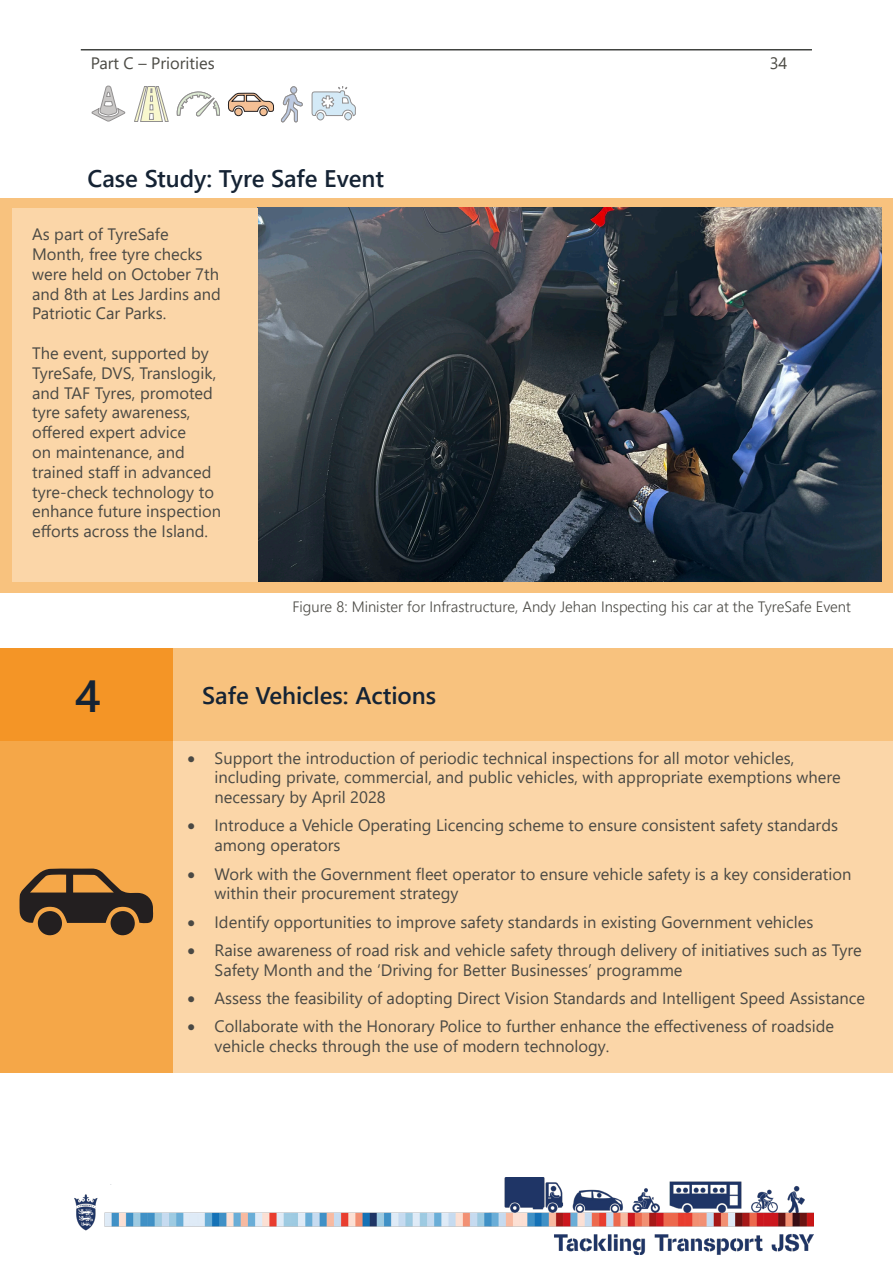
<style>
.page{position:relative;width:893px;height:1263px;background:#fff}
.page>*{position:absolute;margin:0;border:0;box-sizing:border-box;transform-origin:0 0}
.Heading_2{font:600 45px "Segoe UI";color:#152334}
.Heading_2-2{font:600 24px "Segoe UI";color:#152334}
.t1{font:16.5px/19.8px "Segoe UI";color:#4a4944}
.Footnote_text{font:16.5px "Segoe UI";color:#4b4a44}
.t2{font:300 15px "Segoe UI";color:#4a4944}
</style>
<div class="page">
<hr style="left:81px;top:49px;width:731px;height:1px;background:#414340">
<img style="left:74px;top:1177px;width:740px;height:77px">
<div style="left:0;top:198px;width:893px;height:395px;background:#f8c27e"></div>
<svg style="left:91px;top:86px;width:35px;height:36px"></svg>
<svg style="left:134px;top:86px;width:35px;height:36px"></svg>
<svg style="left:228px;top:92px;width:46px;height:25px"></svg>
<div style="left:235px;top:108px;width:7px;height:8px;background:#f4c095;border-radius:50%"></div>
<div style="left:234px;top:108px;width:9px;height:8px;border:1px solid #231f20;border-radius:50%"></div>
<div style="left:260px;top:108px;width:7px;height:8px;background:#f4c095;border-radius:50%"></div>
<div style="left:259px;top:108px;width:9px;height:8px;border:1px solid #231f20;border-radius:50%"></div>
<svg style="left:281px;top:86px;width:22px;height:37px"></svg>
<svg style="left:176px;top:91px;width:44px;height:26px"></svg>
<div style="left:317px;top:112px;width:7px;height:8px;background:#d4eaf7;border-radius:50%"></div>
<div style="left:317px;top:112px;width:7px;height:8px;border:1px solid #231f20;border-radius:50%"></div>
<div style="left:345px;top:112px;width:7px;height:8px;background:#d4eaf7;border-radius:50%"></div>
<div style="left:344px;top:112px;width:8px;height:8px;border:1px solid #231f20;border-radius:50%"></div>
<svg style="left:312px;top:86px;width:44px;height:30px"></svg>
<div style="left:0;top:647px;width:893px;height:426px;background:#fbd6a8"></div>
<div style="left:173px;top:647px;width:720px;height:93px;background:#f8c27e"></div>
<div style="left:0;top:724px;width:173px;height:349px;background:#f5a748"></div>
<div style="left:0;top:647px;width:173px;height:93px;background:#f49526"></div>
<svg style="left:19px;top:868px;width:135px;height:56px"></svg>
<div style="left:38px;top:911px;width:24px;height:24px;background:#231f20;border-radius:50%"></div>
<div style="left:110px;top:911px;width:25px;height:24px;background:#231f20;border-radius:50%"></div>
<img style="left:258px;top:208px;width:623px;height:374px">
<div style="left:12px;top:208px;width:246px;height:374px;background:#fbd6a8"></div>
<p class="Footnote_text" style="left:91px;top:48px;width:126px">Part C – Priorities</p>
<p class="Footnote_text" style="left:770px;top:48px;width:19px">34</p>
<p class="Heading_2-2" style="left:88px;top:155px;width:298px">Case Study: Tyre Safe Event</p>
<p class="t1" style="left:32px;top:223px;width:190px">As part of TyreSafe<br>Month, free tyre checks were held on October 7th and 8th at Les Jardins and<br>Patriotic Car Parks.</p>
<p class="t1" style="left:32px;top:342px;width:191px">The event, supported by<br>TyreSafe, DVS, Translogik, and TAF Tyres, promoted tyre safety awareness, offered expert advice<br>on maintenance, and trained staff in advanced tyre-check technology to enhance future inspection efforts across the Island.</p>
<p class="Heading_2" style="left:75px;top:653px;width:27px">4</p>
<p class="t2" style="left:292px;top:592px;width:560px">Figure 8: Minister for Infrastructure, Andy Jehan Inspecting his car at the TyreSafe Event</p>
<p class="Heading_2-2" style="left:202px;top:673px;width:236px">Safe Vehicles: Actions</p>
<p class="t1" style="left:215px;top:746px;width:628px;text-indent:-27px">• Support the introduction of periodic technical inspections for all motor vehicles, including private, commercial, and public vehicles, with appropriate exemptions where necessary by April 2028</p>
<p class="t1" style="left:215px;top:814px;width:625px;text-indent:-27px">• Introduce a Vehicle Operating Licencing scheme to ensure consistent safety standards among operators</p>
<p class="t1" style="left:215px;top:862px;width:638px;text-indent:-27px">• Work with the Government fleet operator to ensure vehicle safety is a key consideration within their procurement strategy</p>
<p class="t1" style="left:188px;top:910px;width:627px">• Identify opportunities to improve safety standards in existing Government vehicles</p>
<p class="t1" style="left:215px;top:939px;width:649px;text-indent:-27px">• Raise awareness of road risk and vehicle safety through delivery of initiatives such as Tyre<br>Safety Month and the ‘Driving for Better Businesses’ programme</p>
<p class="t1" style="left:188px;top:987px;width:679px">• Assess the feasibility of adopting Direct Vision Standards and Intelligent Speed Assistance</p>
<p class="t1" style="left:215px;top:1015px;width:621px;text-indent:-27px">• Collaborate with the Honorary Police to further enhance the effectiveness of roadside vehicle checks through the use of modern technology.</p>
</div>
